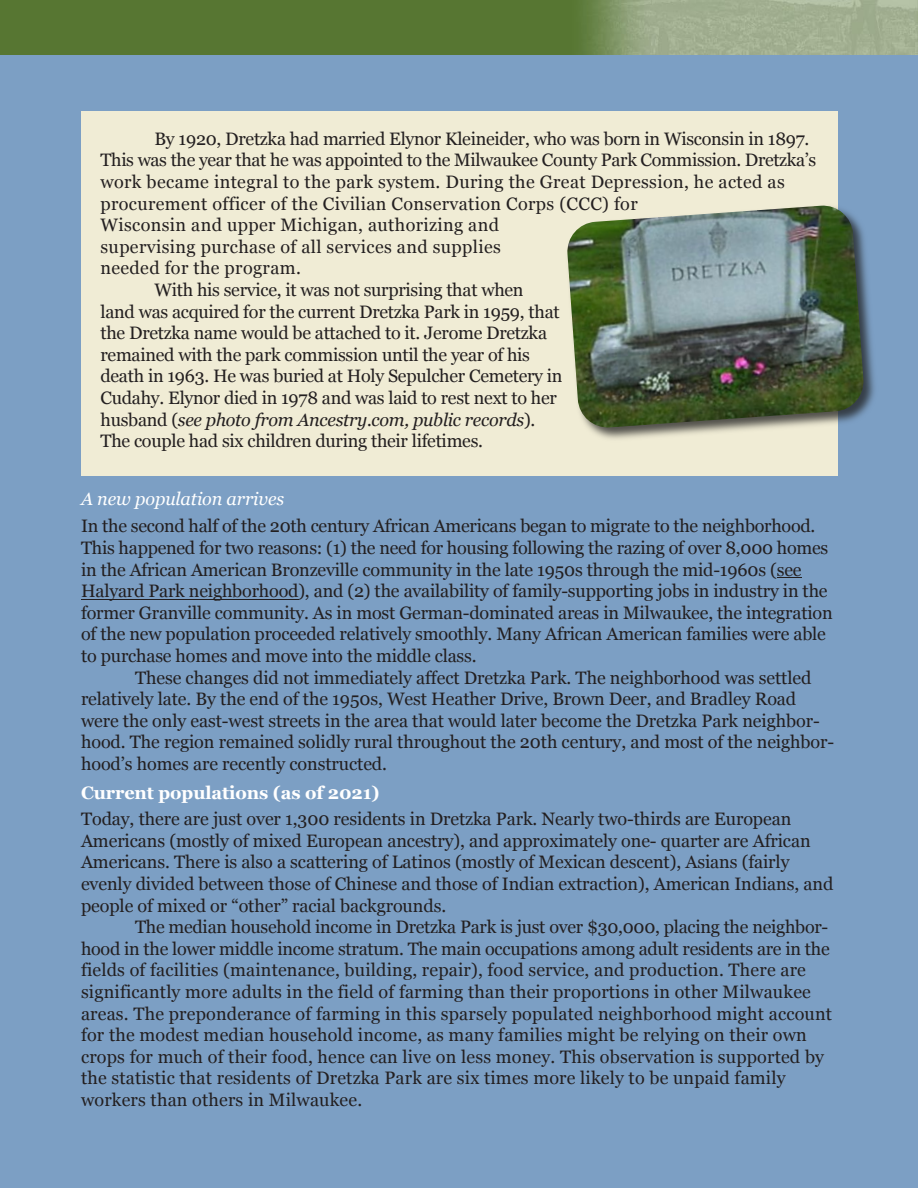
<style>
.page{position:relative;width:918px;height:1188px;background:#fff}
.page>*{position:absolute;margin:0;border:0;box-sizing:border-box;transform-origin:0 0}
.t1{font:18px/21.6px "Georgia";letter-spacing:-.005em;color:#231f20}
.t2{font:18px "Georgia";letter-spacing:.02em;color:#231f20}
.t3{font:italic 18px "Georgia";letter-spacing:-.015em;color:#231f20}
.t4{font:700 18px "Georgia";letter-spacing:-.005em;color:#fff}
.t5{font:italic 18px "Georgia";letter-spacing:-.005em;color:#fff}
.s1{font-style:normal}
</style>
<div class="page">
<div style="left:0;top:54px;width:918px;height:1134px;background:#7c9fc4"></div>
<img style="left:0;top:0;width:918px;height:54px">
<div style="left:81px;top:112px;width:756px;height:364px;background:#f0ecd5"></div>
<img style="left:590px;top:204px;width:285px;height:238px">
<img style="left:567px;top:205px;width:298px;height:224px">
<svg style="left:777px;top:577px;width:25px;height:1px"></svg>
<hr style="left:81px;top:599px;width:217px;height:1px;background:#231f20">
<p class="t1" style="left:154px;top:129px;width:656px">By 1920, Dretzka had married Elynor Kleineider, who was born in Wisconsin in 1897.</p>
<p class="t1" style="left:100px;top:151px;width:717px">This was the year that he was appointed to the Milwaukee County Park Commission. Dretzka’s</p>
<p class="t2" style="left:100px;top:174px;width:686px">work became integral to the park system. During the Great Depression, he acted as</p>
<p class="t2" style="left:100px;top:196px;width:539px">procurement officer of the Civilian Conservation Corps (CCC) for</p>
<p class="t2" style="left:100px;top:218px;width:400px">Wisconsin and upper Michigan, authorizing and</p>
<p class="t2" style="left:100px;top:239px;width:402px">supervising purchase of all services and supplies</p>
<p class="t2" style="left:100px;top:261px;width:202px">needed for the program.</p>
<p class="t1" style="left:154px;top:280px;width:371px">With his service, it was not surprising that when</p>
<p class="t1" style="left:100px;top:302px;width:461px">land was acquired for the current Dretzka Park in 1959, that</p>
<p class="t1" style="left:100px;top:323px;width:448px">the Dretzka name would be attached to it. Jerome Dretzka</p>
<p class="t1" style="left:100px;top:345px;width:431px">remained with the park commission until the year of his</p>
<p class="t1" style="left:100px;top:367px;width:464px">death in 1963. He was buried at Holy Sepulcher Cemetery in</p>
<p class="t1" style="left:100px;top:388px;width:458px">Cudahy. Elynor died in 1978 and was laid to rest next to her</p>
<p class="t3" style="left:100px;top:412px;width:436px"><span class="s1">husband (</span>see photo from Ancestry.com, public records<span class="s1">).</span></p>
<p class="t1" style="left:100px;top:431px;width:384px">The couple had six children during their lifetimes.</p>
<p class="t5" style="left:81px;top:491px;width:205px">A new population arrives</p>
<p class="t1" style="left:81px;top:517px;width:753px">In the second half of the 20th century African Americans began to migrate to the neighborhood.<br>This happened for two reasons: (1) the need for housing following the razing of over 8,000 homes in the African American Bronzeville community in the late 1950s through the mid-1960s (see Halyard Park neighborhood), and (2) the availability of family-supporting jobs in industry in the former Granville community. As in most German-dominated areas in Milwaukee, the integration of the new population proceeded relatively smoothly. Many African American families were able to purchase homes and move into the middle class.</p>
<p class="t1" style="left:81px;top:668px;width:755px;text-indent:54px">These changes did not immediately affect Dretzka Park. The neighborhood was settled relatively late. By the end of the 1950s, West Heather Drive, Brown Deer, and Bradley Road were the only east-west streets in the area that would later become the Dretzka Park neighbor&shy;hood. The region remained solidly rural throughout the 20th century, and most of the neighbor&shy;hood’s homes are recently constructed.</p>
<p class="t4" style="left:81px;top:786px;width:300px">Current populations (as of 2021)</p>
<p class="t1" style="left:81px;top:810px;width:754px">Today, there are just over 1,300 residents in Dretzka Park. Nearly two-thirds are European Americans (mostly of mixed European ancestry), and approximately one- quarter are African Americans. There is also a scattering of Latinos (mostly of Mexican descent), Asians (fairly evenly divided between those of Chinese and those of Indian extraction), American Indians, and people of mixed or “other” racial backgrounds.</p>
<p class="t1" style="left:81px;top:918px;width:753px;text-indent:54px">The median household income in Dretzka Park is just over $30,000, placing the neighbor&shy;hood in the lower middle income stratum. The main occupations among adult residents are in the fields of facilities (maintenance, building, repair), food service, and production. There are significantly more adults in the field of farming than their proportions in other Milwaukee areas. The preponderance of farming in this sparsely populated neighborhood might account for the modest median household income, as many families might be relying on their own crops for much of their food, hence can live on less money. This observation is supported by the statistic that residents of Dretzka Park are six times more likely to be unpaid family workers than others in Milwaukee.</p>
</div>
